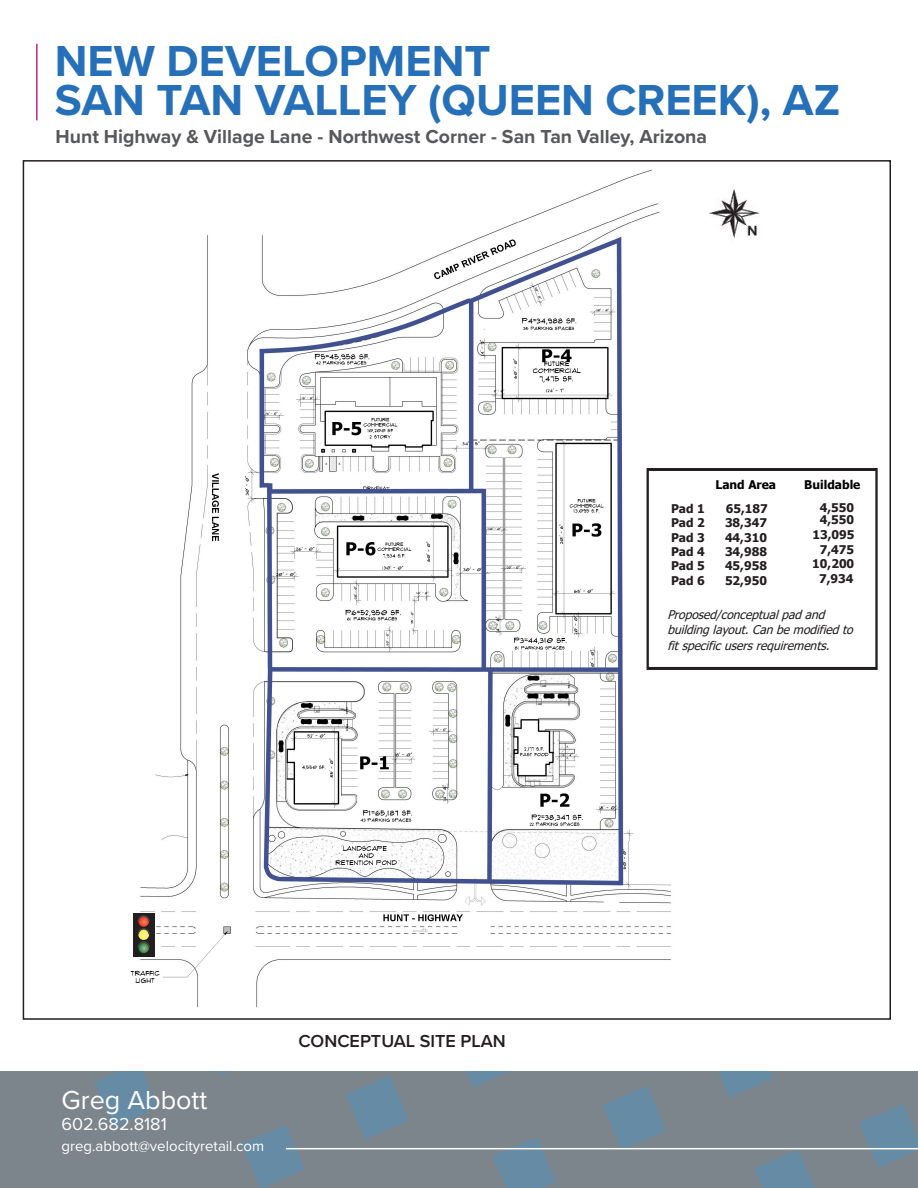
<style>
.page{position:relative;width:918px;height:1188px;background:#fff}
.page>*{position:absolute;margin:0;border:0;box-sizing:border-box;transform-origin:0 0}
.t1{font:700 45px "Proxima Nova";color:#2570b8}
.t2{font:27px "Proxima Nova";color:#fff}
.t3{font:700 19.5px "Proxima Nova";color:#57585a}
.t4{font:600 18px "Proxima Nova";color:#231f20}
.t5{font:18px "Proxima Nova";color:#fff}
.t6{font:15px "Proxima Nova";color:#fff}
.t7{font:700 12px/14.4px "Tahoma";color:#231f20;text-align:center}
.t8{font:italic 12px/14.1px "Tahoma";color:#231f20}
.t9{font:700 12px "Tahoma";color:#000}
</style>
<div class="page">
<img style="left:130px;top:169px;width:541px;height:839px">
<svg style="left:5px;top:1071px;width:913px;height:117px;background:#788690"></svg>
<hr style="left:286px;top:1148px;width:632px;height:1px;background:#fff">
<hr style="left:36px;top:44px;width:2px;height:76px;background:#c52691">
<div style="left:133px;top:914px;width:22px;height:43px;background:#231f20"></div>
<svg style="left:137px;top:915px;width:13px;height:38px"></svg>
<div style="left:646px;top:468px;width:232px;height:202px;background:#fff;border:3px solid #231f20"></div>
<img style="left:709px;top:189px;width:51px;height:50px">
<p class="t1" style="left:55px;top:27px;width:437px">NEW DEVELOPMENT</p>
<p class="t1" style="left:55px;top:66px;width:787px">SAN TAN VALLEY (QUEEN CREEK), AZ</p>
<p class="t3" style="left:56px;top:122px;width:653px">Hunt Highway &amp; Village Lane - Northwest Corner - San Tan Valley, Arizona</p>
<h2 class="t2" style="left:62px;top:1080px;width:147px">Greg Abbott</h2>
<h3 class="t5" style="left:62px;top:1110px;width:107px">602.682.8181</h3>
<p class="t6" style="left:62px;top:1135px;width:204px">greg.abbott@velocityretail.com</p>
<p class="t4" style="left:298px;top:1030px;width:209px">CONCEPTUAL SITE PLAN</p>
<p class="t9" style="left:716px;top:477px;width:62px">Land Area</p>
<p class="t9" style="left:804px;top:477px;width:58px">Buildable</p>
<p class="t7" style="left:812px;top:513px;width:44px">4,550<br>13,095<br>7,475<br>10,200</p>
<p class="t7" style="left:819px;top:572px;width:36px">7,934</p>
<p class="t7" style="left:671px;top:502px;width:35px">Pad 1</p>
<p class="t7" style="left:726px;top:502px;width:43px">65,187</p>
<p class="t7" style="left:820px;top:501px;width:36px">4,550</p>
<p class="t7" style="left:671px;top:516px;width:35px">Pad 2</p>
<p class="t7" style="left:725px;top:516px;width:43px">38,347</p>
<p class="t7" style="left:671px;top:530px;width:35px">Pad 3</p>
<p class="t7" style="left:725px;top:530px;width:43px">44,310</p>
<p class="t7" style="left:671px;top:545px;width:35px">Pad 4</p>
<p class="t7" style="left:725px;top:545px;width:43px">34,988</p>
<p class="t7" style="left:671px;top:559px;width:35px">Pad 5</p>
<p class="t7" style="left:725px;top:559px;width:43px">45,958</p>
<p class="t7" style="left:671px;top:574px;width:35px">Pad 6</p>
<p class="t7" style="left:725px;top:574px;width:43px">52,950</p>
<p class="t8" style="left:667px;top:609px;width:192px">Proposed/conceptualpadand building layout.Canbemodifiedto</p>
<p class="t8" style="left:667px;top:639px;width:168px">fitspecificusers requirements.</p>
</div>
